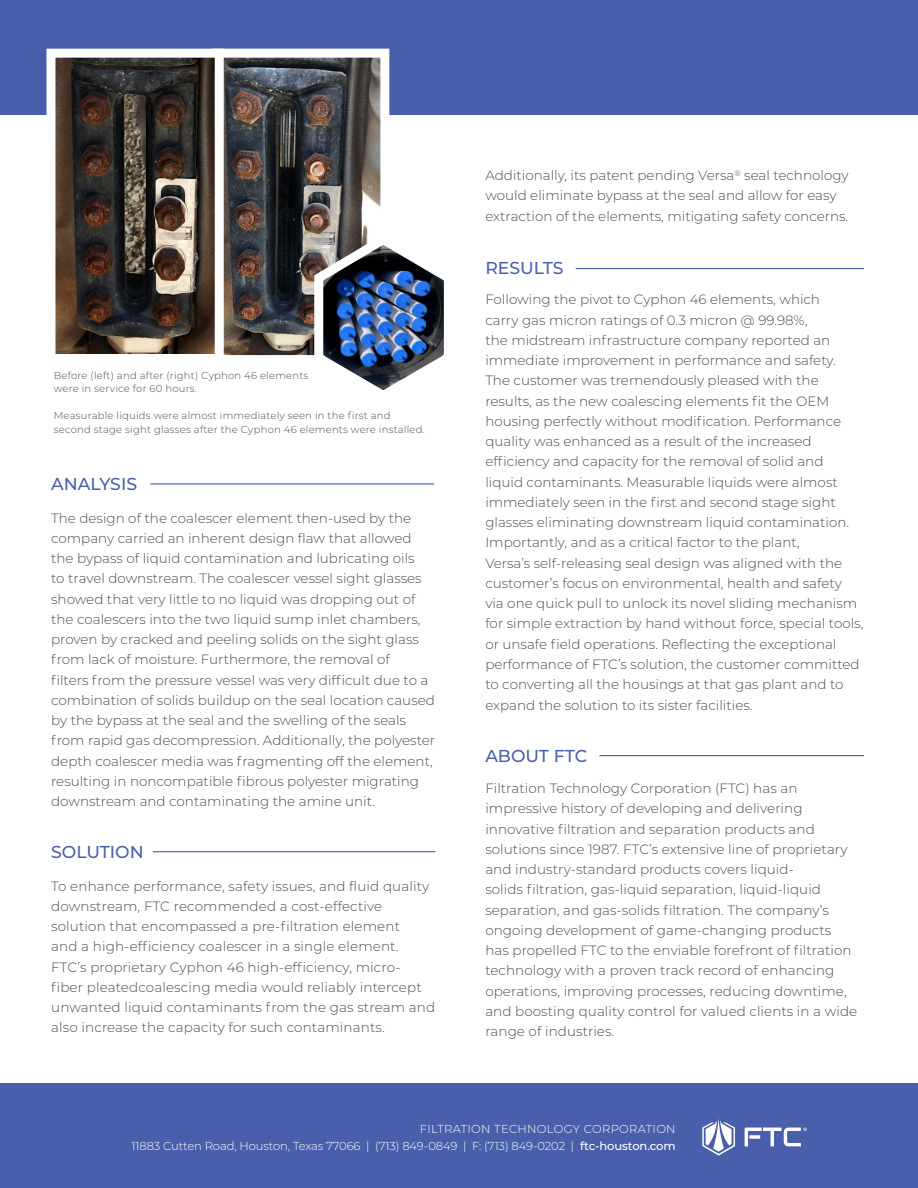
<style>
.page{position:relative;width:918px;height:1188px;background:#fff}
.page>*{position:absolute;margin:0;border:0;box-sizing:border-box;transform-origin:0 0}
.t1{font:500 17.25px "Montserrat";color:#4a5fab}
.t2{font:300 13.5px/20.2px "Montserrat";color:#4b4c4d}
.t3{font:300 11.55px "Montserrat";letter-spacing:-.01em;color:#fff}
.t4{font:300 11.55px "Montserrat";letter-spacing:.025em;color:#fff}
.t5{font:300 10.05px "Montserrat";letter-spacing:.02em;color:#4b4c4d}
.s1{font-weight:500}
</style>
<div class="page">
<div style="left:0;top:1083px;width:918px;height:105px;background:#4a5fab"></div>
<div style="left:0;top:0;width:918px;height:115px;background:#4a5fab"></div>
<hr style="left:150px;top:483px;width:284px;height:1px;background:#4a5fab">
<hr style="left:153px;top:851px;width:282px;height:1px;background:#4a5fab">
<hr style="left:599px;top:755px;width:265px;height:1px;background:#4a5fab">
<hr style="left:576px;top:268px;width:288px;height:1px;background:#4a5fab">
<svg style="left:702px;top:1118px;width:33px;height:38px"></svg>
<svg style="left:745px;top:1128px;width:62px;height:18px"></svg>
<img style="left:207px;top:48px;width:183px;height:308px">
<img style="left:56px;top:59px;width:158px;height:295px">
<div style="left:46px;top:49px;width:178px;height:315px;border:9px solid #fff"></div>
<img style="left:310px;top:227px;width:134px;height:163px">
<p class="t5" style="left:54px;top:368px;width:256px">Before (left) and after (right) Cyphon 46 elements</p>
<p class="t5" style="left:54px;top:382px;width:145px">were in service for 60 hours.</p>
<p class="t5" style="left:54px;top:409px;width:338px">Measurable liquids were almost immediately seen in the first and</p>
<p class="t5" style="left:54px;top:422px;width:372px">second stage sight glasses after the Cyphon 46 elements were installed.</p>
<p class="t1" style="left:51px;top:472px;width:87px">ANALYSIS</p>
<p class="t2" style="left:51px;top:507px;width:386px">The design of the coalescer element then-used by the company carried an inherent design flaw that allowed the bypass of liquid contamination and lubricating oils<br>to travel downstream. The coalescer vessel sight glasses showed that very little to no liquid was dropping out of the coalescers into the two liquid sump inlet chambers, proven by cracked and peeling solids on the sight glass from lack of moisture. Furthermore, the removal of<br>filters from the pressure vessel was very difficult due to a combination of solids buildup on the seal location caused by the bypass at the seal and the swelling of the seals from rapid gas decompression. Additionally, the polyester depth coalescer media was fragmenting off the element, resulting in noncompatible fibrous polyester migrating downstream and contaminating the amine unit.</p>
<p class="t1" style="left:51px;top:840px;width:94px">SOLUTION</p>
<p class="t2" style="left:51px;top:875px;width:386px">To enhance performance, safety issues, and fluid quality downstream, FTC recommended a cost-effective solution that encompassed a pre-filtration element<br>and a high-efficiency coalescer in a single element.<br>FTC’s proprietary Cyphon 46 high-efficiency, micro&shy;fiber pleatedcoalescing media would reliably intercept unwanted liquid contaminants from the gas stream and also increase the capacity for such contaminants.</p>
<p class="t2" style="left:485px;top:164px;width:365px;line-height:20.7px">Additionally, its patent pending Versa<sup>®</sup> seal technology would eliminate bypass at the seal and allow for easy extraction of the elements, mitigating safety concerns.</p>
<p class="t1" style="left:485px;top:255px;width:80px">RESULTS</p>
<p class="t2" style="left:485px;top:289px;width:380px">Following the pivot to Cyphon 46 elements, which<br>carry gas micron ratings of 0.3 micron @ 99.98%,<br>the midstream infrastructure company reported an immediate improvement in performance and safety.<br>The customer was tremendously pleased with the results, as the new coalescing elements fit the OEM housing perfectly without modification. Performance quality was enhanced as a result of the increased efficiency and capacity for the removal of solid and liquid contaminants. Measurable liquids were almost immediately seen in the first and second stage sight glasses eliminating downstream liquid contamination.<br>Importantly, and as a critical factor to the plant,<br>Versa’s self-releasing seal design was aligned with the customer’s focus on environmental, health and safety via one quick pull to unlock its novel sliding mechanism for simple extraction by hand without force, special tools, or unsafe field operations. Reflecting the exceptional performance of FTC’s solution, the customer committed to converting all the housings at that gas plant and to expand the solution to its sister facilities.</p>
<p class="t1" style="left:485px;top:744px;width:103px">ABOUT FTC</p>
<p class="t2" style="left:485px;top:778px;width:373px">Filtration Technology Corporation (FTC) has an impressive history of developing and delivering innovative filtration and separation products and solutions since 1987. FTC’s extensive line of proprietary and industry-standard products covers liquid-<br>solids filtration, gas-liquid separation, liquid-liquid separation, and gas-solids filtration. The company’s ongoing development of game-changing products has propelled FTC to the enviable forefront of filtration technology with a proven track record of enhancing operations, improving processes, reducing downtime, and boosting quality control for valued clients in a wide range of industries.</p>
<p class="t4" style="left:420px;top:1121px;width:257px">FILTRATION TECHNOLOGY CORPORATION</p>
<p class="t3" style="left:132px;top:1138px;width:546px">11883 Cutten Road, Houston, Texas 77066 | (713) 849-0849 | F: (713) 849-0202 | <span class="s1">ftc-houston.com</span></p>
</div>
